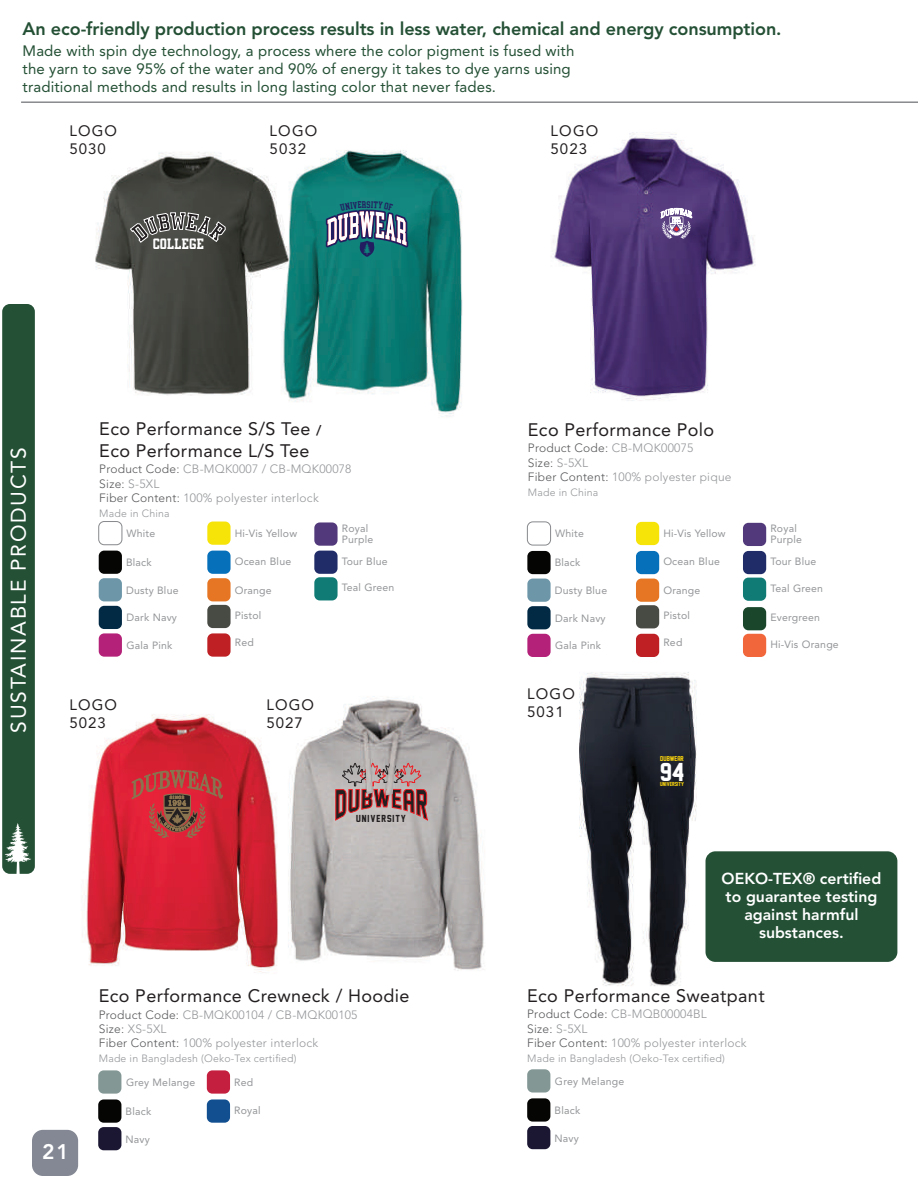
<style>
.page{position:relative;width:918px;height:1188px;background:#fff}
.page>*{position:absolute;margin:0;border:0;box-sizing:border-box;transform-origin:0 0}
.t1{font:23.55px "Face Off M54";color:#fff}
.t2{font:21px "Avenir LT Std";letter-spacing:.08em;color:#fff}
.t3{font:800 21px "Avenir LT Std";color:#fff}
.t4{font:20.7px "Athletic";color:#231f20;scale:.93 1}
.t5{font:18px/21.6px "Avenir LT Std";letter-spacing:.02em;color:#231f20}
.t6{font:800 18px "Avenir LT Std";letter-spacing:-.005em;color:#245035}
.t7{font:800 15.75px/18px "Avenir LT Std";color:#fff;text-align:center}
.t8{font:15px/18px "Avenir LT Std";letter-spacing:.01em;color:#245035}
.t9{font:15px/18px "Avenir LT Std";letter-spacing:.075em;color:#231f20}
.t10{font:12.9px "Athletic";letter-spacing:.05em;color:#fff;scale:.93 1}
.t11{font:300 12px/14.4px "Avenir LT Std";letter-spacing:.02em;color:#939598}
.t12{font:10.5px/10.5px "Avenir LT Std";letter-spacing:.02em;color:#939598}
.t13{font:300 10.5px "Avenir LT Std";letter-spacing:.02em;color:#939598}
.t14{font:9.3px "Face Off M54";letter-spacing:.1em;color:#231f20}
.t15{font:6.3px "Face Off M54";color:#f6d00d}
.t16{font:5.25px "Face Off M54";color:#f6d00d}
.s1{color:#57585a}
</style>
<div class="page">
<img style="left:579px;top:672px;width:134px;height:314px">
<img style="left:34px;top:714px;width:244px;height:259px">
<img style="left:288px;top:696px;width:197px;height:275px">
<img style="left:552px;top:132px;width:203px;height:269px">
<img style="left:2px;top:152px;width:255px;height:244px">
<hr style="left:21px;top:101px;width:897px;height:2px;background:#86888b">
<div style="left:32px;top:1130px;width:46px;height:46px;background:#848894;border-radius:11px"></div>
<div style="left:2px;top:304px;width:33px;height:570px;background:#245035;border-radius:8px"></div>
<div style="left:207px;top:522px;width:24px;height:23px;background:#f6e308;border-radius:6px"></div>
<div style="left:98px;top:521px;width:24px;height:24px;border:1px solid #86888b;border-radius:6px"></div>
<div style="left:207px;top:551px;width:24px;height:23px;background:#0770ba;border-radius:6px"></div>
<div style="left:99px;top:578px;width:23px;height:23px;background:#6d97a9;border-radius:6px"></div>
<div style="left:99px;top:551px;width:23px;height:23px;background:#050504;border-radius:6px"></div>
<div style="left:207px;top:578px;width:24px;height:23px;background:#e67624;border-radius:6px"></div>
<div style="left:99px;top:606px;width:23px;height:23px;background:#032a45;border-radius:6px"></div>
<div style="left:99px;top:633px;width:23px;height:24px;background:#b42178;border-radius:6px"></div>
<div style="left:207px;top:633px;width:24px;height:24px;background:#be2024;border-radius:6px"></div>
<div style="left:314px;top:522px;width:24px;height:24px;background:#52397b;border-radius:6px"></div>
<div style="left:314px;top:551px;width:24px;height:23px;background:#202c68;border-radius:6px"></div>
<div style="left:314px;top:577px;width:24px;height:23px;background:#107b74;border-radius:6px"></div>
<div style="left:207px;top:605px;width:24px;height:23px;background:#484a44;border-radius:6px"></div>
<div style="left:636px;top:522px;width:23px;height:23px;background:#f6e308;border-radius:6px"></div>
<div style="left:527px;top:521px;width:24px;height:24px;border:1px solid #86888b;border-radius:6px"></div>
<div style="left:636px;top:551px;width:23px;height:23px;background:#0770ba;border-radius:6px"></div>
<div style="left:527px;top:579px;width:24px;height:23px;background:#6d97a9;border-radius:6px"></div>
<div style="left:527px;top:551px;width:24px;height:23px;background:#050504;border-radius:6px"></div>
<div style="left:636px;top:579px;width:23px;height:23px;background:#e67624;border-radius:6px"></div>
<div style="left:527px;top:606px;width:24px;height:23px;background:#032a45;border-radius:6px"></div>
<div style="left:527px;top:634px;width:24px;height:23px;background:#b42178;border-radius:6px"></div>
<div style="left:636px;top:634px;width:23px;height:23px;background:#be2024;border-radius:6px"></div>
<div style="left:743px;top:523px;width:23px;height:23px;background:#52397b;border-radius:6px"></div>
<div style="left:743px;top:551px;width:23px;height:23px;background:#202c68;border-radius:6px"></div>
<div style="left:743px;top:578px;width:23px;height:23px;background:#107b74;border-radius:6px"></div>
<div style="left:743px;top:607px;width:23px;height:23px;background:#1a462c;border-radius:6px"></div>
<div style="left:743px;top:634px;width:23px;height:23px;background:#f2663b;border-radius:6px"></div>
<div style="left:636px;top:605px;width:23px;height:23px;background:#484a44;border-radius:6px"></div>
<div style="left:207px;top:1070px;width:23px;height:24px;background:#c41f3e;border-radius:6px"></div>
<div style="left:98px;top:1070px;width:23px;height:24px;background:#839895;border-radius:6px"></div>
<div style="left:207px;top:1099px;width:23px;height:24px;background:#124f90;border-radius:6px"></div>
<div style="left:98px;top:1127px;width:23px;height:23px;background:#1b1632;border-radius:6px"></div>
<div style="left:98px;top:1099px;width:23px;height:24px;background:#050504;border-radius:6px"></div>
<div style="left:527px;top:1069px;width:23px;height:24px;background:#839895;border-radius:6px"></div>
<div style="left:527px;top:1126px;width:23px;height:23px;background:#1b1632;border-radius:6px"></div>
<div style="left:527px;top:1098px;width:23px;height:24px;background:#050504;border-radius:6px"></div>
<svg style="left:5px;top:823px;width:26px;height:51px"></svg>
<img style="left:257px;top:150px;width:206px;height:267px">
<svg style="left:335px;top:763px;width:94px;height:65px;background:#a98888"></svg>
<svg style="left:131px;top:767px;width:92px;height:71px;background:#b9363a"></svg>
<svg style="left:661px;top:207px;width:31px;height:32px"></svg>
<div style="left:706px;top:851px;width:191px;height:111px;background:#245035;border-radius:10px"></div>
<svg style="left:129px;top:212px;width:97px;height:31px;background:#6c6d69"></svg>
<svg style="left:326px;top:201px;width:82px;height:56px"></svg>
<h3 class="t6" style="left:23px;top:18px;width:761px">An eco-friendly production process results in less water, chemical and energy consumption.</h3>
<p class="t8" style="left:23px;top:42px;width:553px">Made with spin dye technology, a process where the color pigment is fused with the yarn to save 95% of the water and 90% of energy it takes to dye yarns using traditional methods and results in long lasting color that never fades.</p>
<p class="t9" style="left:69px;top:122px;width:49px">LOGO<br>5030</p>
<p class="t9" style="left:270px;top:122px;width:49px">LOGO<br>5032</p>
<h3 class="t4" style="left:170px;top:213px;width:19px">W</h3>
<p class="t10" style="left:153px;top:239px;width:56px">COLLEGE</p>
<h2 class="t2" style="left:6px;top:733px;width:287px;rotate:-90deg">SUSTAINABLE PRODUCTS</h2>
<h3 class="t5" style="left:99px;top:418px;width:225px">Eco Performance S/S Tee /<br>Eco Performance L/S Tee</h3>
<p class="t11" style="left:99px;top:462px;width:254px"><span class="s1">Product Code:</span> CB-MQK0007 / CB-MQK00078<br><span class="s1">Size:</span> S-5XL<br><span class="s1">Fiber Content:</span> 100% polyester interlock</p>
<p class="t13" style="left:99px;top:507px;width:72px">Made in China</p>
<p class="t12" style="left:127px;top:528px;width:30px">White</p>
<p class="t12" style="left:235px;top:528px;width:64px">Hi-Vis Yellow</p>
<p class="t12" style="left:235px;top:556px;width:58px">Ocean Blue</p>
<p class="t12" style="left:126px;top:585px;width:54px">Dusty Blue</p>
<p class="t12" style="left:342px;top:523px;width:33px">Royal<br>Purple</p>
<p class="t12" style="left:342px;top:556px;width:48px">Tour Blue</p>
<p class="t12" style="left:342px;top:582px;width:54px">Teal Green</p>
<p class="t12" style="left:126px;top:557px;width:27px">Black</p>
<p class="t12" style="left:235px;top:585px;width:39px">Orange</p>
<p class="t12" style="left:235px;top:610px;width:28px">Pistol</p>
<p class="t12" style="left:127px;top:613px;width:52px">Dark Navy</p>
<p class="t12" style="left:127px;top:640px;width:48px">Gala Pink</p>
<p class="t12" style="left:235px;top:637px;width:21px">Red</p>
<p class="t9" style="left:69px;top:696px;width:49px">LOGO<br>5023</p>
<p class="t9" style="left:266px;top:696px;width:49px">LOGO<br>5027</p>
<p class="t14" style="left:356px;top:813px;width:51px">UNIVERSITY</p>
<h2 class="t3" style="left:42px;top:1139px;width:28px">21</h2>
<h3 class="t5" style="left:99px;top:985px;width:312px">Eco Performance Crewneck / Hoodie</h3>
<p class="t11" style="left:99px;top:1007px;width:260px"><span class="s1">Product Code:</span> CB-MQK00104 / CB-MQK00105<br><span class="s1">Size:</span> XS-5XL<br><span class="s1">Fiber Content:</span> 100% polyester interlock</p>
<p class="t13" style="left:99px;top:1053px;width:199px">Made in Bangladesh (Oeko-Tex certified)</p>
<p class="t12" style="left:126px;top:1077px;width:71px">Grey Melange</p>
<p class="t12" style="left:234px;top:1077px;width:21px">Red</p>
<p class="t12" style="left:234px;top:1105px;width:28px">Royal</p>
<p class="t12" style="left:126px;top:1134px;width:26px">Navy</p>
<p class="t12" style="left:126px;top:1106px;width:27px">Black</p>
<p class="t9" style="left:551px;top:122px;width:49px">LOGO<br>5023</p>
<h3 class="t5" style="left:528px;top:419px;width:188px">Eco Performance Polo</h3>
<p class="t11" style="left:528px;top:441px;width:205px"><span class="s1">Product Code:</span> CB-MQK00075<br><span class="s1">Size:</span> S-5XL<br><span class="s1">Fiber Content:</span> 100% polyester pique</p>
<p class="t13" style="left:528px;top:486px;width:72px">Made in China</p>
<p class="t12" style="left:555px;top:529px;width:30px">White</p>
<p class="t12" style="left:663px;top:529px;width:64px">Hi-Vis Yellow</p>
<p class="t12" style="left:663px;top:556px;width:58px">Ocean Blue</p>
<p class="t12" style="left:555px;top:585px;width:54px">Dusty Blue</p>
<p class="t12" style="left:555px;top:558px;width:27px">Black</p>
<p class="t12" style="left:663px;top:585px;width:39px">Orange</p>
<p class="t12" style="left:663px;top:610px;width:28px">Pistol</p>
<p class="t12" style="left:555px;top:613px;width:52px">Dark Navy</p>
<p class="t12" style="left:555px;top:641px;width:48px">Gala Pink</p>
<p class="t12" style="left:663px;top:638px;width:21px">Red</p>
<p class="t9" style="left:527px;top:685px;width:49px">LOGO<br>5031</p>
<p class="t15" style="left:660px;top:755px;width:25px">DUBWEAR</p>
<h1 class="t1" style="left:660px;top:759px;width:26px">94</h1>
<p class="t16" style="left:660px;top:781px;width:25px">UNIVERSITY</p>
<p class="t12" style="left:770px;top:524px;width:33px">Royal<br>Purple</p>
<p class="t12" style="left:770px;top:556px;width:48px">Tour Blue</p>
<p class="t12" style="left:770px;top:583px;width:54px">Teal Green</p>
<p class="t12" style="left:770px;top:612px;width:51px">Evergreen</p>
<p class="t12" style="left:770px;top:639px;width:70px">Hi-Vis Orange</p>
<h3 class="t7" style="left:722px;top:870px;width:161px">OEKO-TEX® certified to guarantee testing against harmful substances.</h3>
<h3 class="t5" style="left:527px;top:985px;width:239px">Eco Performance Sweatpant</h3>
<p class="t11" style="left:527px;top:1007px;width:221px"><span class="s1">Product Code:</span> CB-MQB00004BL<br><span class="s1">Size:</span> S-5XL<br><span class="s1">Fiber Content:</span> 100% polyester interlock</p>
<p class="t13" style="left:527px;top:1052px;width:199px">Made in Bangladesh (Oeko-Tex certified)</p>
<p class="t12" style="left:555px;top:1076px;width:71px">Grey Melange</p>
<p class="t12" style="left:555px;top:1105px;width:27px">Black</p>
<p class="t12" style="left:555px;top:1133px;width:26px">Navy</p>
</div>
